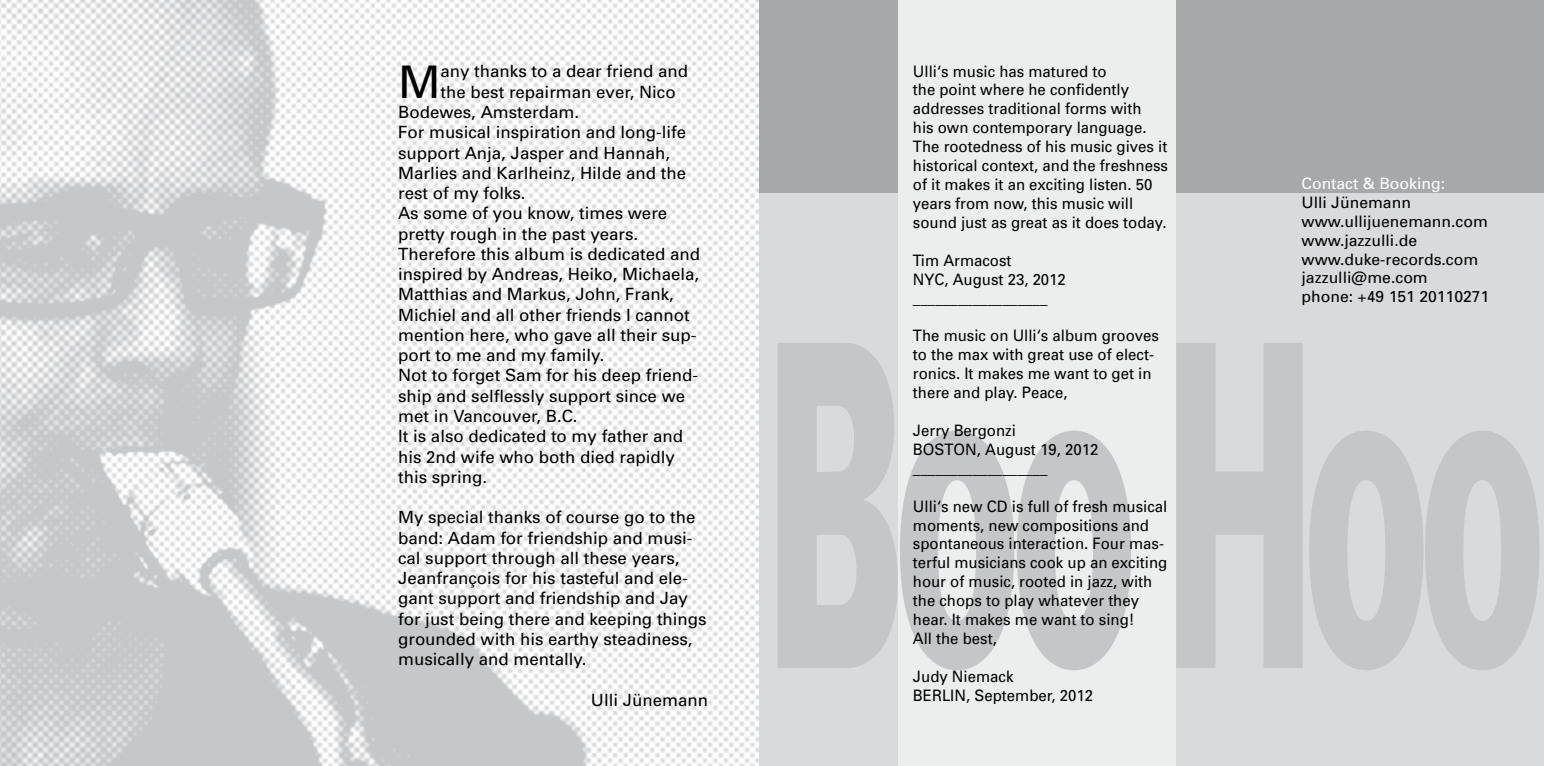
<style>
.page{position:relative;width:1544px;height:766px;background:#fff}
.page>*{position:absolute;margin:0;border:0;box-sizing:border-box;transform-origin:0 0}
.t1{font:45px "Univers";color:#000}
.t2{font:16.88px/20.2px "Univers";color:#000}
.t3{font:15.75px/18.9px "Univers";color:#000;scale:.95 1}
.t4{font:15.75px/18.9px "Univers";color:#000}
.t5{font:15.75px "Univers";color:#fff}
</style>
<div class="page">
<img style="left:0;top:0;width:759px;height:765px">
<div style="left:759px;top:193px;width:784px;height:572px;background:#d9dadb"></div>
<div style="left:759px;top:0;width:784px;height:193px;background:#a7a8aa"></div>
<div style="left:898px;top:0;width:278px;height:765px;background:#eceded"></div>
<h1 class="t1" style="left:398px;top:54px;width:44px">M</h1>
<p class="t2" style="left:440px;top:61px;width:249px">any thanks to a dear friend and</p>
<p class="t2" style="left:440px;top:81px;width:237px">the best repairman ever, Nico</p>
<p class="t2" style="left:398px;top:101px;width:182px">Bodewes, Amsterdam.</p>
<p class="t2" style="left:398px;top:122px;width:289px">For musical inspiration and long-life</p>
<p class="t2" style="left:398px;top:142px;width:273px">support Anja, Jasper and Hannah,</p>
<p class="t2" style="left:398px;top:162px;width:289px">Marlies and Karlheinz, Hilde and the</p>
<p class="t2" style="left:398px;top:182px;width:129px">rest of my folks.</p>
<p class="t2" style="left:398px;top:203px;width:271px">As some of you know, times were</p>
<p class="t2" style="left:398px;top:223px;width:242px">pretty rough in the past years.</p>
<p class="t2" style="left:398px;top:243px;width:303px">Therefore this album is dedicated and</p>
<p class="t2" style="left:398px;top:263px;width:303px">inspired by Andreas, Heiko, Michaela,</p>
<p class="t2" style="left:398px;top:284px;width:277px">Matthias and Markus, John, Frank,</p>
<p class="t2" style="left:398px;top:304px;width:293px">Michiel and all other friends I cannot</p>
<p class="t2" style="left:398px;top:324px;width:300px">mention here, who gave all their sup-</p>
<p class="t2" style="left:398px;top:344px;width:208px">port to me and my family.</p>
<p class="t2" style="left:398px;top:365px;width:302px">Not to forget Sam for his deep friend-</p>
<p class="t2" style="left:398px;top:385px;width:288px">ship and selflessly support since we</p>
<p class="t2" style="left:398px;top:405px;width:181px">met in Vancouver, B.C.</p>
<p class="t2" style="left:398px;top:425px;width:287px">It is also dedicated to my father and</p>
<p class="t2" style="left:398px;top:446px;width:278px">his 2nd wife who both died rapidly</p>
<p class="t2" style="left:398px;top:466px;width:91px">this spring.</p>
<p class="t2" style="left:398px;top:506px;width:310px">My special thanks of course go to the band: Adam for friendship and musi&shy;cal support through all these years, Jeanfrançois for his tasteful and ele&shy;gant support and friendship and Jay for just being there and keeping things grounded with his earthy steadiness, musically and mentally.</p>
<p class="t2" style="left:591px;top:689px;width:119px">Ulli Jünemann</p>
<p class="t3" style="left:913px;top:61px;width:270px">Ulli‘s music has matured to<br>the point where he confidently addresses traditional forms with<br>his own contemporary language.<br>The rootedness of his music gives it historical context, and the freshness of it makes it an exciting listen. 50 years from now, this music will sound just as great as it does today.</p>
<p class="t3" style="left:913px;top:250px;width:163px">Tim Armacost<br>NYC, August 23, 2012 __________________</p>
<p class="t3" style="left:913px;top:326px;width:261px">The music on Ulli‘s album grooves to the max with great use of elect&shy;ronics. It makes me want to get in there and play. Peace,</p>
<p class="t3" style="left:913px;top:420px;width:197px">Jerry Bergonzi<br>BOSTON, August 19, 2012 __________________</p>
<p class="t3" style="left:913px;top:496px;width:269px">Ulli‘s new CD is full of fresh musical moments, new compositions and spontaneous interaction. Four mas&shy;terful musicians cook up an exciting hour of music, rooted in jazz, with the chops to play whatever they hear. It makes me want to sing!<br>All the best,</p>
<p class="t3" style="left:913px;top:666px;width:191px">Judy Niemack<br>BERLIN, September, 2012</p>
<p class="t5" style="left:1301px;top:173px;width:145px">Contact &amp; Booking:</p>
<p class="t4" style="left:1301px;top:192px;width:189px">Ulli Jünemann www.ullijuenemann.com www.jazzulli.de www.duke-records.com jazzulli@me.com<br>phone: +49 151 20110271</p>
</div>
